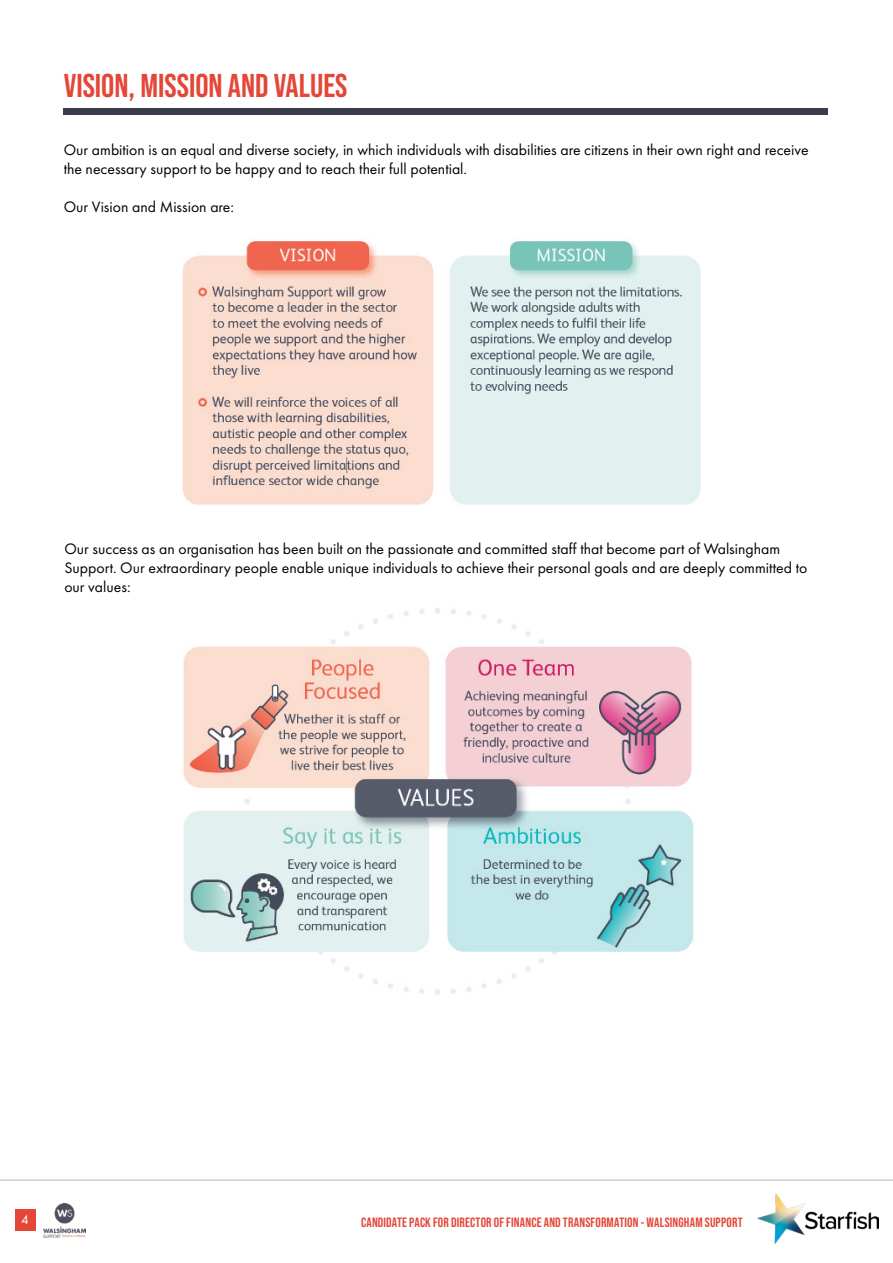
<style>
.page{position:relative;width:893px;height:1263px;background:#fff}
.page>*{position:absolute;margin:0;border:0;box-sizing:border-box;transform-origin:0 0}
.t1{font:700 33px "Bebas Neue Pro";color:#e44637}
.t2{font:15.75px/18.9px "Futura PT";color:#000}
.t3{font:700 13.5px "Bebas Neue Pro";letter-spacing:.015em;color:#e44637}
.t4{font:13.5px "Futura PT";color:#fff}
</style>
<div class="page">
<img style="left:758px;top:1194px;width:120px;height:50px">
<div style="left:15px;top:1210px;width:20px;height:21px;background:#e44637"></div>
<hr style="left:0;top:1179px;width:893px;height:2px;background:#000">
<img style="left:43px;top:1204px;width:42px;height:33px">
<div style="left:64px;top:109px;width:764px;height:6px;background:#3c3d4c"></div>
<img style="left:182px;top:240px;width:518px;height:265px">
<img style="left:183px;top:608px;width:511px;height:387px">
<h1 class="t1" style="left:64px;top:66px;width:285px">VISION, MISSION AND VALUES</h1>
<p class="t2" style="left:64px;top:141px;width:746px">Our ambition is an equal and diverse society, in which individuals with disabilities are citizens in their own right and receive the necessary support to be happy and to reach their full potential.</p>
<p class="t2" style="left:64px;top:197px;width:172px">Our Vision and Mission are:</p>
<p class="t2" style="left:64px;top:540px;width:744px">Our success as an organisation has been built on the passionate and committed staff that become part of Walsingham<br>Support. Our extraordinary people enable unique individuals to achieve their personal goals and are deeply committed to our values:</p>
<p class="t4" style="left:21px;top:1211px;width:9px">4</p>
<p class="t3" style="left:361px;top:1215px;width:383px">CANDIDATE PACK FOR DIRECTOR OF FINANCE AND TRANSFORMATION - WALSINGHAM SUPPORT</p>
</div>
